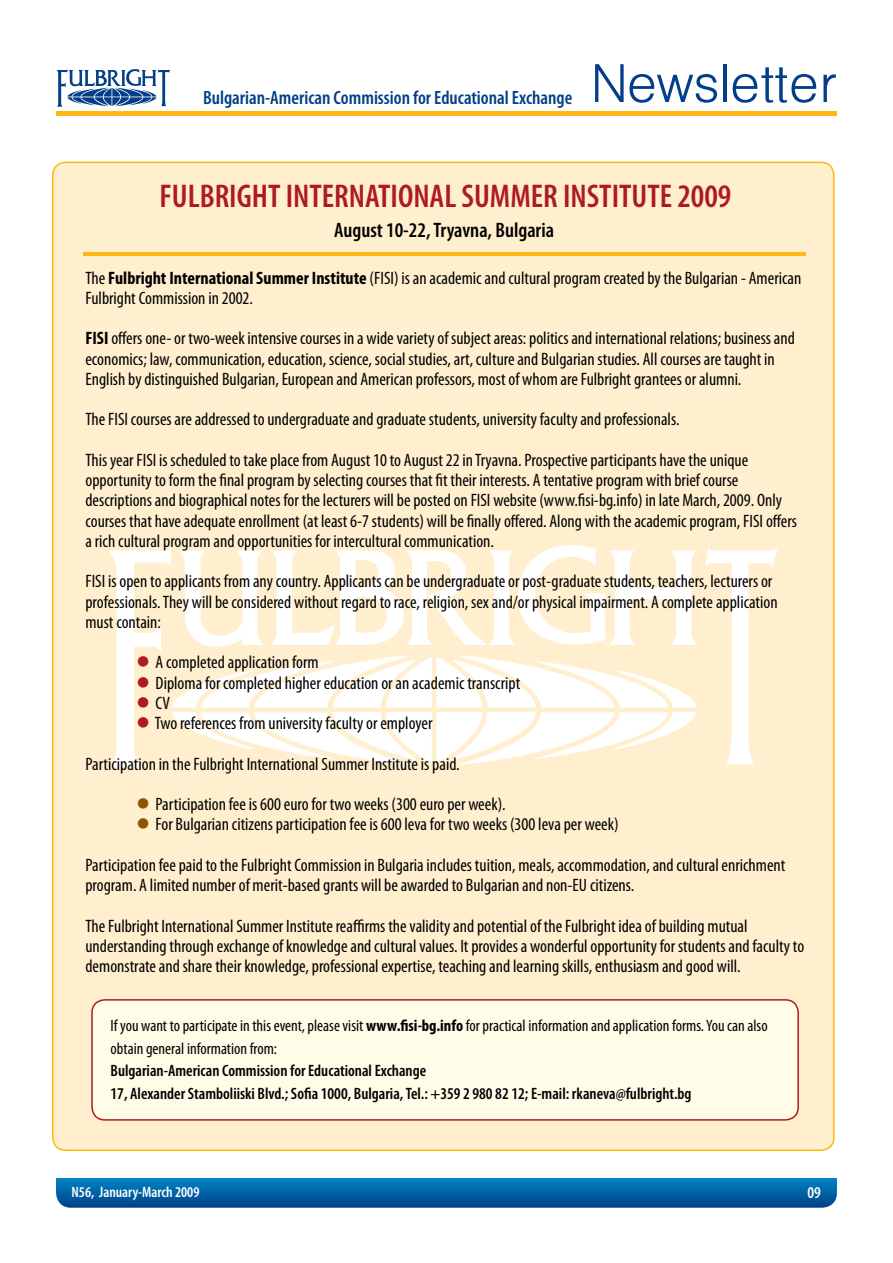
<style>
.page{position:relative;width:893px;height:1263px;background:#fff}
.page>*{position:absolute;margin:0;border:0;box-sizing:border-box;transform-origin:0 0}
.t1{font:59.1px "Helen BG Light Normal";color:#023f88}
.t2{font:600 condensed 33px "Myriad Pro";color:#ae1b1f}
.t3{font:600 condensed 21px "Myriad Pro";color:#000}
.t4{font:600 condensed 19.35px "Myriad Pro";color:#023f88}
.t5{font:condensed 18px/20.2px "Myriad Pro";color:#000}
.t6{font:600 condensed 16.5px/22.5px "Myriad Pro";color:#000}
.t7{font:condensed 16.5px/22.5px "Myriad Pro";color:#000}
.t8{font:600 condensed 16.5px "Myriad Pro";color:#fff}
.t9{font:600 condensed 15px "Myriad Pro";color:#fff}
.s1{font-weight:700}
.s2{color:#ae1b1f}
.s3{color:#8f5501}
</style>
<div class="page">
<svg style="left:56px;top:1178px;width:781px;height:30px;background:#0364a7"></svg>
<hr style="left:56px;top:112px;width:781px;height:4px;background:#fdb813">
<svg style="left:57px;top:69px;width:113px;height:38px"></svg>
<div style="left:53px;top:162px;width:781px;height:988px;background:#ffefcf;border-radius:13px"></div>
<svg style="left:109px;top:545px;width:588px;height:222px"></svg>
<svg style="left:705px;top:548px;width:72px;height:216px"></svg>
<hr style="left:83px;top:252px;width:723px;height:3px;background:#fdb813">
<div style="left:92px;top:1000px;width:706px;height:120px;background:#fffde8;border-radius:13px"></div>
<div style="left:91px;top:999px;width:708px;height:122px;border:2px solid #ae1b1f;border-radius:13px"></div>
<p class="t4" style="left:203px;top:85px;width:371px">Bulgarian-American Commission for Educational Exchange</p>
<h1 class="t1" style="left:590px;top:55px;width:248px">Newsletter</h1>
<h2 class="t2" style="left:160px;top:176px;width:573px">FULBRIGHT INTERNATIONAL SUMMER INSTITUTE 2009</h2>
<p class="t3" style="left:334px;top:217px;width:221px">August 10-22, Tryavna, Bulgaria</p>
<p class="t5" style="left:85px;top:267px;width:717px">The <span class="s1">Fulbright International Summer Institute</span> (FISI) is an academic and cultural program created by the Bulgarian - American<br>Fulbright Commission in 2002.</p>
<p class="t5" style="left:85px;top:328px;width:711px"><span class="s1">FISI</span> offers one- or two-week intensive courses in a wide variety of subject areas: politics and international relations; business and economics; law, communication, education, science, social studies, art, culture and Bulgarian studies. All courses are taught in<br>English by distinguished Bulgarian, European and American professors, most of whom are Fulbright grantees or alumni.</p>
<p class="t5" style="left:85px;top:409px;width:596px">The FISI courses are addressed to undergraduate and graduate students, university faculty and professionals.</p>
<p class="t5" style="left:85px;top:450px;width:713px">This year FISI is scheduled to take place from August 10 to August 22 in Tryavna. Prospective participants have the unique opportunity to form the final program by selecting courses that fit their interests. A tentative program with brief course descriptions and biographical notes for the lecturers will be posted on FISI website (www.fisi-bg.info) in late March, 2009. Only courses that have adequate enrollment (at least 6-7 students) will be finally offered. Along with the academic program, FISI offers a rich cultural program and opportunities for intercultural communication.</p>
<p class="t5" style="left:85px;top:571px;width:694px">FISI is open to applicants from any country. Applicants can be undergraduate or post-graduate students, teachers, lecturers or professionals. They will be considered without regard to race, religion, sex and/or physical impairment. A complete application must contain:</p>
<p class="t5" style="left:136px;top:652px;width:184px"><span class="s2">●</span> A completed application form</p>
<p class="t5" style="left:136px;top:672px;width:385px"><span class="s2">●</span> Diploma for completed higher education or an academic transcript</p>
<p class="t5" style="left:136px;top:693px;width:35px"><span class="s2">●</span> CV</p>
<p class="t5" style="left:136px;top:713px;width:297px"><span class="s2">●</span> Two references from university faculty or employer</p>
<p class="t5" style="left:85px;top:753px;width:376px">Participation in the Fulbright International Summer Institute is paid.</p>
<p class="t5" style="left:136px;top:794px;width:371px"><span class="s3">●</span> Participation fee is 600 euro for two weeks (300 euro per week).</p>
<p class="t5" style="left:136px;top:814px;width:484px"><span class="s3">●</span> For Bulgarian citizens participation fee is 600 leva for two weeks (300 leva per week)</p>
<p class="t5" style="left:85px;top:855px;width:701px">Participation fee paid to the Fulbright Commission in Bulgaria includes tuition, meals, accommodation, and cultural enrichment program. A limited number of merit-based grants will be awarded to Bulgarian and non-EU citizens.</p>
<p class="t5" style="left:85px;top:915px;width:720px">The Fulbright International Summer Institute reaffirms the validity and potential of the Fulbright idea of building mutual understanding through exchange of knowledge and cultural values. It provides a wonderful opportunity for students and faculty to demonstrate and share their knowledge, professional expertise, teaching and learning skills, enthusiasm and good will.</p>
<p class="t7" style="left:111px;top:1014px;width:659px">If you want to participate in this event, please visit <span class="s1">www.fisi-bg.info</span> for practical information and application forms. You can also obtain general information from:</p>
<p class="t6" style="left:111px;top:1059px;width:582px">Bulgarian-American Commission for Educational Exchange<br>17, Alexander Stamboliiski Blvd.; Sofia 1000, Bulgaria, Tel.: +359 2 980 82 12; E-mail: rkaneva@fulbright.bg</p>
<p class="t9" style="left:72px;top:1183px;width:129px">N56, January-March 2009</p>
<p class="t8" style="left:807px;top:1182px;width:15px">09</p>
</div>
